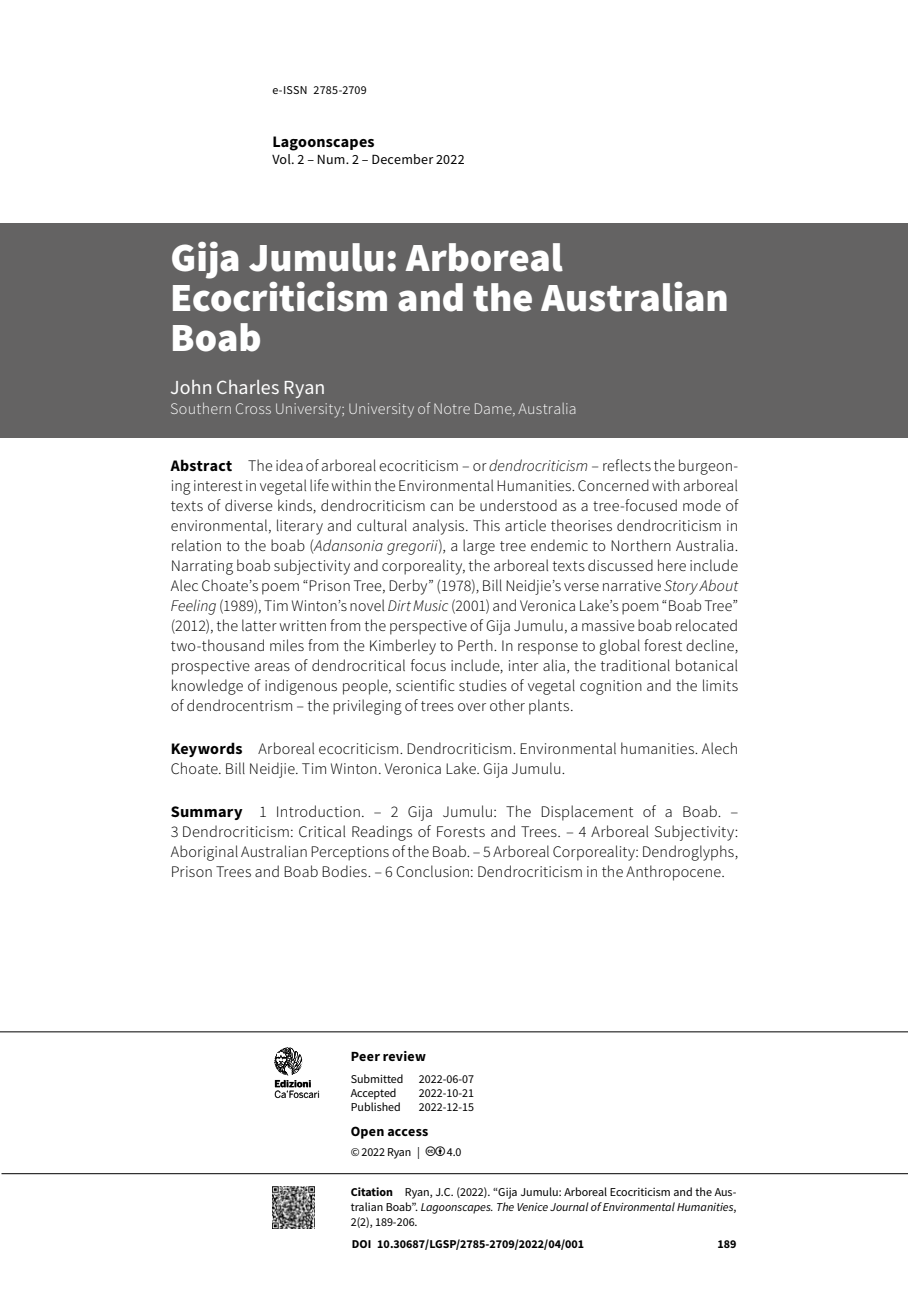
<style>
.page{position:relative;width:908px;height:1304px;background:#fff}
.page>*{position:absolute;margin:0;border:0;box-sizing:border-box;transform-origin:0 0}
.t1{font:900 40px/40px "Source Sans Pro";color:#fff}
.t2{font:20px "Source Sans Pro";color:#fff}
.t3{font:300 16px/20px "Source Sans Pro";letter-spacing:.01em;color:#000;text-align:justify}
.t4{font:300 16px "Source Sans Pro";letter-spacing:.01em;color:#fff}
.t5{font:700 16px "Source Sans Pro";letter-spacing:.015em;color:#000}
.t6{font:14px "Source Sans Pro";letter-spacing:.015em;color:#000}
.t7{font:700 14px "Source Sans Pro";letter-spacing:.02em;color:#000}
.t8{font:12px/15px "Source Sans Pro";color:#000;text-align:justify}
.t9{font:700 12px "Source Sans Pro";color:#000}
.t10{font:9.6px "Benton Sans";letter-spacing:-.01em;color:#000}
.t11{font:700 9.6px "Benton Sans";color:#000}
.s1{font-weight:700}
.s2{font-style:italic}
</style>
<div class="page">
<hr style="left:2px;top:1173px;width:905px;height:1px;background:#000">
<hr style="left:0;top:1031px;width:907px;height:1px;background:#000">
<img style="left:272px;top:1187px;width:42px;height:42px">
<svg style="left:274px;top:1047px;width:45px;height:51px"></svg>
<div style="left:0;top:223px;width:907px;height:215px;background:#646363"></div>
<p class="t8" style="left:272px;top:82px;width:96px">e-ISSN 2785-2709</p>
<p class="t5" style="left:272px;top:131px;width:104px">Lagoonscapes</p>
<p class="t6" style="left:272px;top:150px;width:194px">Vol. 2 – Num. 2 – December 2022</p>
<h1 class="t1" style="left:170px;top:237px;width:560px">Gija Jumulu: Arboreal<br>Ecocriticism and the Australian<br>Boab</h1>
<p class="t2" style="left:170px;top:375px;width:157px">John Charles Ryan</p>
<p class="t4" style="left:170px;top:399px;width:408px">Southern Cross University; University of Notre Dame, Australia</p>
<p class="t3" style="left:171px;top:456px;width:568px"><span class="s1">Abstract</span> The idea of arboreal ecocriticism – or <span class="s2">dendrocriticism</span> – reflects the burgeon&shy;ing interest in vegetal life within the Environmental Humanities. Concerned with arboreal texts of diverse kinds, dendrocriticism can be understood as a tree-focused mode of environmental, literary and cultural analysis. This article theorises dendrocriticism in relation to the boab (<span class="s2">Adansonia gregorii</span>), a large tree endemic to Northern Australia.<br>Narrating boab subjectivity and corporeality, the arboreal texts discussed here include Alec Choate’s poem “Prison Tree, Derby” (1978), Bill Neidjie’s verse narrative <span class="s2">Story About Feeling</span> (1989), Tim Winton’s novel <span class="s2">Dirt Music</span> (2001) and Veronica Lake’s poem “Boab Tree” (2012), the latter written from the perspective of Gija Jumulu, a massive boab relocated two-thousand miles from the Kimberley to Perth. In response to global forest decline, prospective areas of dendrocritical focus include, inter alia, the traditional botanical knowledge of indigenous people, scientific studies of vegetal cognition and the limits of dendrocentrism – the privileging of trees over other plants.</p>
<p class="t3" style="left:171px;top:739px;width:568px"><span class="s1">Keywords</span> Arboreal ecocriticism. Dendrocriticism. Environmental humanities. Alech<br>Choate. Bill Neidjie. Tim Winton. Veronica Lake. Gija Jumulu.</p>
<p class="t3" style="left:171px;top:801px;width:568px"><span class="s1">Summary</span> 1 Introduction. – 2 Gija Jumulu: The Displacement of a Boab. – 3 Dendrocriticism: Critical Readings of Forests and Trees. – 4 Arboreal Subjectivity:<br>Aboriginal Australian Perceptions of the Boab. – 5 Arboreal Corporeality: Dendroglyphs, Prison Trees and Boab Bodies. – 6 Conclusion: Dendrocriticism in the Anthropocene.</p>
<p class="t11" style="left:274px;top:1078px;width:38px">Edizioni</p>
<p class="t10" style="left:274px;top:1088px;width:47px">Ca’Foscari</p>
<p class="t7" style="left:350px;top:1046px;width:77px">Peer review</p>
<p class="t8" style="left:350px;top:1071px;width:54px">Submitted</p>
<p class="t8" style="left:418px;top:1071px;width:57px">2022-06-07</p>
<p class="t8" style="left:350px;top:1085px;width:47px">Accepted</p>
<p class="t8" style="left:418px;top:1085px;width:57px">2022-10-21</p>
<p class="t8" style="left:350px;top:1099px;width:52px">Published</p>
<p class="t8" style="left:418px;top:1099px;width:57px">2022-12-15</p>
<p class="t7" style="left:350px;top:1122px;width:79px">Open access</p>
<p class="t8" style="left:350px;top:1144px;width:71px">© 2022 Ryan |</p>
<p class="t8" style="left:446px;top:1144px;width:16px">4.0</p>
<p class="t8" style="left:350px;top:1184px;width:387px"><span class="s1">Citation</span> Ryan, J.C. (2022). “Gija Jumulu: Arboreal Ecocriticism and the Aus&shy;tralian Boab”. <span class="s2">Lagoonscapes. The Venice Journal of Environmental Humanities</span>, 2(2), 189-206.</p>
<p class="t9" style="left:351px;top:1235px;width:234px">DOI 10.30687/LGSP/2785-2709/2022/04/001</p>
<p class="t9" style="left:717px;top:1236px;width:21px">189</p>
</div>
